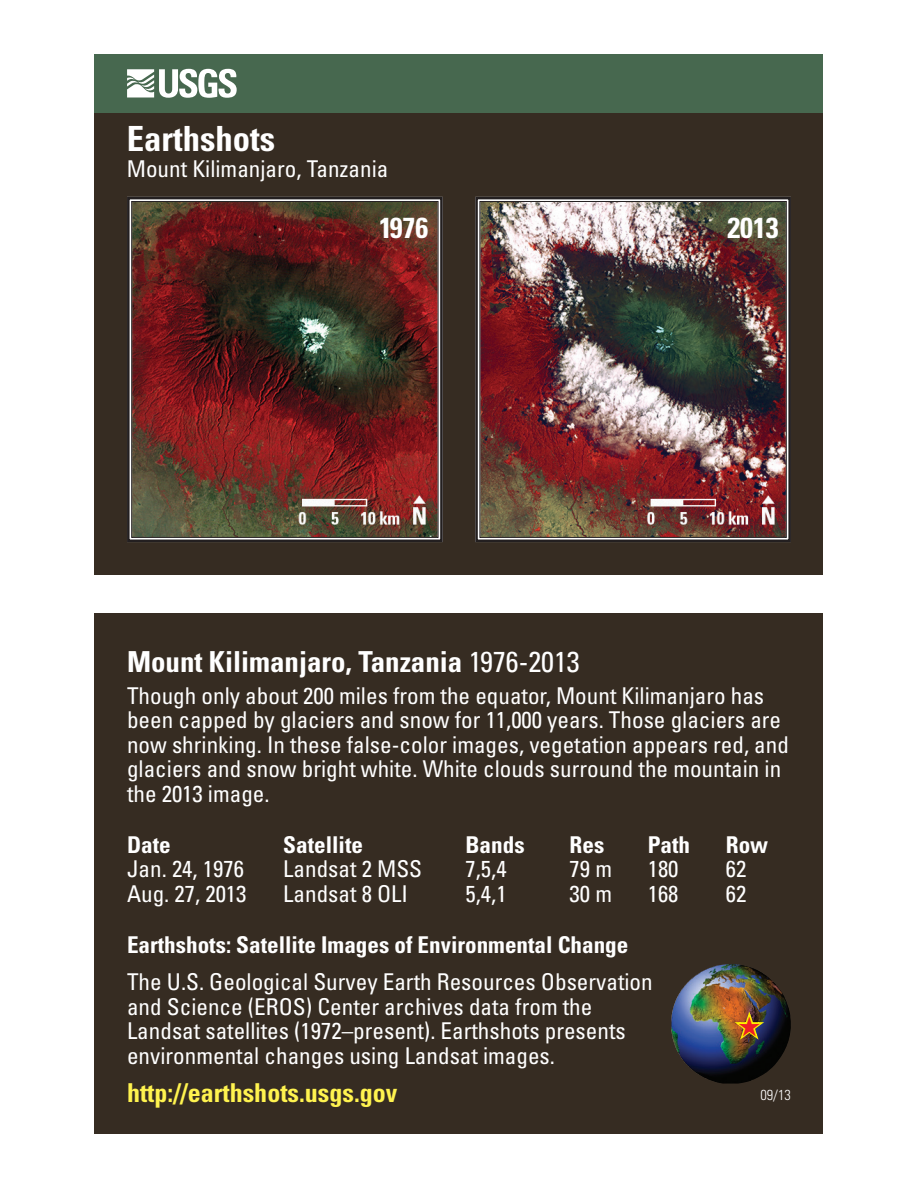
<style>
.page{position:relative;width:918px;height:1188px;background:#fff}
.page>*{position:absolute;margin:0;border:0;box-sizing:border-box;transform-origin:0 0}
.t1{font:700 condensed 34.65px "Univers";color:#fff}
.t2{font:700 condensed 28.95px "Univers";color:#fff}
.t3{font:700 condensed 26.1px "Univers";color:#fff34f}
.t4{font:condensed 23.1px/24.6px "Univers";color:#fff}
.t5{font:700 condensed 23.1px "Univers";color:#fff}
.t6{font:300 condensed 14.4px "Univers";color:#fff}
.s1{font-weight:400}
</style>
<div class="page">
<div style="left:94px;top:113px;width:730px;height:462px;background:#362c22"></div>
<div style="left:94px;top:54px;width:730px;height:59px;background:#47684f"></div>
<img style="left:475px;top:196px;width:316px;height:347px">
<div style="left:479px;top:201px;width:308px;height:337px;border:1px solid #231f20"></div>
<img style="left:127px;top:196px;width:316px;height:347px">
<div style="left:131px;top:201px;width:308px;height:337px;border:1px solid #231f20"></div>
<svg style="left:127px;top:69px;width:110px;height:29px"></svg>
<div style="left:94px;top:613px;width:730px;height:521px;background:#362c22"></div>
<img style="left:671px;top:964px;width:120px;height:120px">
<svg style="left:730px;top:1007px;width:39px;height:36px"></svg>
<h1 class="t1" style="left:127px;top:118px;width:150px">Earthshots</h1>
<p class="t4" style="left:127px;top:157px;width:263px">Mount Kilimanjaro, Tanzania</p>
<p class="t2" style="left:379px;top:210px;width:51px">1976</p>
<p class="t2" style="left:727px;top:210px;width:53px">2013</p>
<p class="t2" style="left:127px;top:644px;width:454px">Mount Kilimanjaro, Tanzania <span class="s1">1976-2013</span></p>
<p class="t4" style="left:127px;top:683px;width:663px">Though only about 200 miles from the equator, Mount Kilimanjaro has been capped by glaciers and snow for 11,000 years. Those glaciers are now shrinking. In these false-color images, vegetation appears red, and glaciers and snow bright white. White clouds surround the mountain in the 2013 image.</p>
<p class="t5" style="left:127px;top:830px;width:45px">Date</p>
<p class="t5" style="left:283px;top:830px;width:81px">Satellite</p>
<p class="t5" style="left:466px;top:830px;width:61px">Bands</p>
<p class="t5" style="left:570px;top:830px;width:36px">Res</p>
<p class="t5" style="left:648px;top:830px;width:44px">Path</p>
<p class="t5" style="left:726px;top:830px;width:44px">Row</p>
<p class="t4" style="left:127px;top:856px;width:118px">Jan. 24, 1976</p>
<p class="t4" style="left:283px;top:856px;width:140px">Landsat 2 MSS</p>
<p class="t4" style="left:466px;top:856px;width:43px">7,5,4</p>
<p class="t4" style="left:570px;top:856px;width:44px">79 m</p>
<p class="t4" style="left:648px;top:856px;width:32px">180</p>
<p class="t4" style="left:726px;top:856px;width:22px">62</p>
<p class="t4" style="left:127px;top:881px;width:121px">Aug. 27, 2013</p>
<p class="t4" style="left:283px;top:881px;width:126px">Landsat 8 OLI</p>
<p class="t4" style="left:466px;top:881px;width:43px">5,4,1</p>
<p class="t4" style="left:570px;top:881px;width:44px">30 m</p>
<p class="t4" style="left:648px;top:881px;width:32px">168</p>
<p class="t4" style="left:726px;top:881px;width:22px">62</p>
<p class="t5" style="left:127px;top:930px;width:503px">Earthshots: Satellite Images of Environmental Change</p>
<p class="t4" style="left:127px;top:969px;width:527px">The U.S. Geological Survey Earth Resources Observation and Science (EROS) Center archives data from the Landsat satellites (1972–present). Earthshots presents environmental changes using Landsat images.</p>
<p class="t3" style="left:127px;top:1077px;width:272px">http://earthshots.usgs.gov</p>
<p class="t6" style="left:760px;top:1087px;width:32px">09/13</p>
</div>
